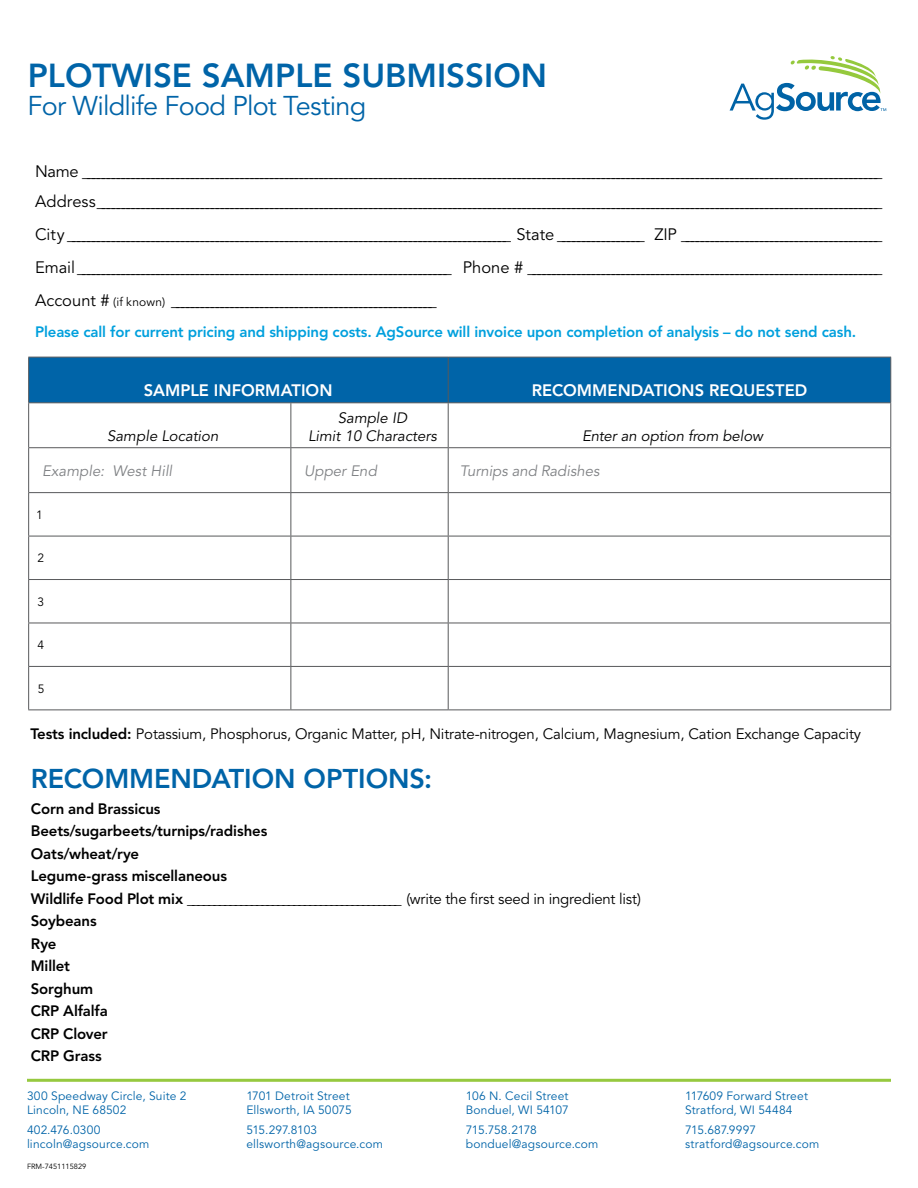
<style>
.page{position:relative;width:918px;height:1188px;background:#fff}
.page>*{position:absolute;margin:0;border:0;box-sizing:border-box;transform-origin:0 0}
.t1{font:800 33px "Avenir LT Std";color:#0064a8}
.t2{font:27px "Avenir LT Std";letter-spacing:-.025em;color:#0064a8}
.t3{font:800 27px "Avenir LT Std";letter-spacing:-.005em;color:#0064a8}
.t4{font:16.5px/33px "Avenir LT Std";color:#000}
.t5{font:800 16.5px "Avenir LT Std";color:#fff}
.t6{font:800 15px/22.5px "Avenir LT Std";letter-spacing:-.01em;color:#000}
.t7{font:15px "Avenir LT Std";letter-spacing:-.01em;color:#000}
.t8{font:800 15px "Avenir LT Std";letter-spacing:-.01em;color:#00a0dd}
.t9{font:italic 15px/18px "Avenir LT Std";color:#000;text-align:center}
.t10{font:italic 15px "Avenir LT Std";color:#808285}
.t11{font:12px/13.5px "Avenir LT Std";letter-spacing:.015em;color:#0064a8}
.t12{font:12px "Avenir LT Std";color:#000}
.t13{font:7.5px "Avenir LT Std";color:#000}
.s1{font-size:12px}
.s2{font-weight:800}
.s3{font-weight:400}
</style>
<div class="page">
<hr style="left:27px;top:1079px;width:864px;height:3px;background:#96c93f">
<svg style="left:730px;top:56px;width:156px;height:64px"></svg>
<div style="left:29px;top:358px;width:861px;height:44px;background:#0064a8"></div>
<hr style="left:28px;top:357px;width:263px;height:1px;background:#58595b">
<hr style="left:28px;top:357px;width:1px;height:45px;background:#58595b">
<hr style="left:291px;top:357px;width:157px;height:1px;background:#58595b">
<hr style="left:448px;top:357px;width:443px;height:1px;background:#58595b">
<hr style="left:448px;top:357px;width:1px;height:45px;background:#58595b">
<hr style="left:890px;top:357px;width:1px;height:45px;background:#58595b">
<hr style="left:28px;top:402px;width:263px;height:1px;background:#58595b">
<hr style="left:28px;top:403px;width:1px;height:44px;background:#58595b">
<hr style="left:291px;top:402px;width:157px;height:1px;background:#58595b">
<hr style="left:290px;top:403px;width:1px;height:44px;background:#58595b">
<hr style="left:448px;top:402px;width:443px;height:1px;background:#58595b">
<hr style="left:448px;top:403px;width:1px;height:44px;background:#58595b">
<hr style="left:890px;top:403px;width:1px;height:44px;background:#58595b">
<hr style="left:28px;top:447px;width:263px;height:1px;background:#58595b">
<hr style="left:28px;top:448px;width:1px;height:44px;background:#58595b">
<hr style="left:291px;top:447px;width:157px;height:1px;background:#58595b">
<hr style="left:290px;top:448px;width:1px;height:44px;background:#58595b">
<hr style="left:448px;top:447px;width:443px;height:1px;background:#58595b">
<hr style="left:448px;top:448px;width:1px;height:44px;background:#58595b">
<hr style="left:890px;top:448px;width:1px;height:44px;background:#58595b">
<hr style="left:28px;top:492px;width:263px;height:1px;background:#58595b">
<hr style="left:28px;top:493px;width:1px;height:43px;background:#58595b">
<hr style="left:291px;top:492px;width:157px;height:1px;background:#58595b">
<hr style="left:290px;top:493px;width:1px;height:43px;background:#58595b">
<hr style="left:28px;top:536px;width:263px;height:1px;background:#58595b">
<hr style="left:28px;top:536px;width:1px;height:43px;background:#58595b">
<hr style="left:291px;top:536px;width:157px;height:1px;background:#58595b">
<hr style="left:290px;top:536px;width:1px;height:43px;background:#58595b">
<hr style="left:28px;top:579px;width:263px;height:1px;background:#58595b">
<hr style="left:28px;top:580px;width:1px;height:43px;background:#58595b">
<hr style="left:291px;top:579px;width:157px;height:1px;background:#58595b">
<hr style="left:290px;top:580px;width:1px;height:43px;background:#58595b">
<hr style="left:28px;top:623px;width:263px;height:1px;background:#58595b">
<hr style="left:28px;top:623px;width:1px;height:43px;background:#58595b">
<hr style="left:291px;top:623px;width:157px;height:1px;background:#58595b">
<hr style="left:290px;top:623px;width:1px;height:43px;background:#58595b">
<hr style="left:28px;top:666px;width:263px;height:1px;background:#58595b">
<hr style="left:28px;top:667px;width:1px;height:43px;background:#58595b">
<hr style="left:291px;top:666px;width:157px;height:1px;background:#58595b">
<hr style="left:290px;top:667px;width:1px;height:43px;background:#58595b">
<hr style="left:28px;top:710px;width:263px;height:1px;background:#58595b">
<hr style="left:291px;top:710px;width:157px;height:1px;background:#58595b">
<hr style="left:448px;top:492px;width:443px;height:1px;background:#58595b">
<hr style="left:448px;top:493px;width:1px;height:43px;background:#58595b">
<hr style="left:890px;top:493px;width:1px;height:43px;background:#58595b">
<hr style="left:448px;top:536px;width:443px;height:1px;background:#58595b">
<hr style="left:448px;top:536px;width:1px;height:43px;background:#58595b">
<hr style="left:890px;top:536px;width:1px;height:43px;background:#58595b">
<hr style="left:448px;top:579px;width:443px;height:1px;background:#58595b">
<hr style="left:448px;top:580px;width:1px;height:43px;background:#58595b">
<hr style="left:890px;top:580px;width:1px;height:43px;background:#58595b">
<hr style="left:448px;top:623px;width:443px;height:1px;background:#58595b">
<hr style="left:448px;top:623px;width:1px;height:43px;background:#58595b">
<hr style="left:890px;top:623px;width:1px;height:43px;background:#58595b">
<hr style="left:448px;top:666px;width:443px;height:1px;background:#58595b">
<hr style="left:448px;top:667px;width:1px;height:43px;background:#58595b">
<hr style="left:890px;top:667px;width:1px;height:43px;background:#58595b">
<hr style="left:448px;top:710px;width:443px;height:1px;background:#58595b">
<h1 class="t1" style="left:28px;top:56px;width:521px">PLOTWISE SAMPLE SUBMISSION</h1>
<h2 class="t2" style="left:28px;top:90px;width:340px">For Wildlife Food Plot Testing</h2>
<p class="t4" style="left:35px;top:157px;width:849px;line-height:30px">N a m e _________________________________________________________________________________________________________________________________________________________________<br>A d d r e s s ______________________________________________________________________________________________________________________________________________________________</p>
<p class="t4" style="left:35px;top:218px;width:849px;text-align:justify">C i t y _________________________________________________________________________________________ S t a t e _________________ Z I P ________________________________________ E m a i l ___________________________________________________________________________ P h o n e # _______________________________________________________________________ A c c o u n t # <span class="s1">( i f k n o w n )</span> _____________________________________________________</p>
<p class="t8" style="left:35px;top:323px;width:823px">Please call for current pricing and shipping costs. AgSource will invoice upon completion of analysis – do not send cash.</p>
<p class="t5" style="left:144px;top:381px;width:190px">SAMPLE INFORMATION</p>
<p class="t5" style="left:532px;top:381px;width:277px">RECOMMENDATIONS REQUESTED</p>
<p class="t9" style="left:107px;top:428px;width:113px">Sample Location</p>
<p class="t9" style="left:308px;top:410px;width:130px">Sample ID<br>Limit 10 Characters</p>
<p class="t9" style="left:582px;top:428px;width:183px">Enter an option from below</p>
<p class="t10" style="left:42px;top:462px;width:131px">Example: West Hill</p>
<p class="t10" style="left:304px;top:462px;width:74px">Upper End</p>
<p class="t10" style="left:460px;top:462px;width:141px">Turnips and Radishes</p>
<p class="t12" style="left:36px;top:508px;width:8px">1</p>
<p class="t12" style="left:37px;top:551px;width:8px">2</p>
<p class="t12" style="left:37px;top:595px;width:8px">3</p>
<p class="t12" style="left:37px;top:638px;width:8px">4</p>
<p class="t12" style="left:38px;top:682px;width:8px">5</p>
<p class="t7" style="left:30px;top:725px;width:832px"><span class="s2">Tests included:</span> Potassium, Phosphorus, Organic Matter, pH, Nitrate-nitrogen, Calcium, Magnesium, Cation Exchange Capacity</p>
<h2 class="t3" style="left:31px;top:763px;width:403px">RECOMMENDATION OPTIONS:</h2>
<p class="t6" style="left:31px;top:797px;width:612px">Corn and Brassicus<br>Beets/sugarbeets/turnips/radishes<br>Oats/wheat/rye<br>Legume-grass miscellaneous<br>Wildlife Food Plot mix <span class="s3">________________________________________ (write the first seed in ingredient list)<br></span>Soybeans<br>Rye<br>Millet<br>Sorghum<br>CRP Alfalfa<br>CRP Clover<br>CRP Grass</p>
<p class="t11" style="left:27px;top:1090px;width:161px">300 Speedway Circle, Suite 2<br>Lincoln, NE 68502</p>
<p class="t11" style="left:27px;top:1124px;width:124px">402.476.0300 lincoln@agsource.com</p>
<p class="t13" style="left:27px;top:1162px;width:61px">FRM-7451115829</p>
<p class="t11" style="left:246px;top:1090px;width:107px">1701 Detroit Street<br>Ellsworth, IA 50075</p>
<p class="t11" style="left:246px;top:1124px;width:138px">515.297.8103 ellsworth@agsource.com</p>
<p class="t11" style="left:466px;top:1090px;width:105px">106 N. Cecil Street<br>Bonduel, WI 54107</p>
<p class="t11" style="left:466px;top:1124px;width:134px">715.758.2178 bonduel@agsource.com</p>
<p class="t11" style="left:685px;top:1090px;width:124px">117609 Forward Street<br>Stratford, WI 54484</p>
<p class="t11" style="left:685px;top:1124px;width:136px">715.687.9997 stratford@agsource.com</p>
</div>
